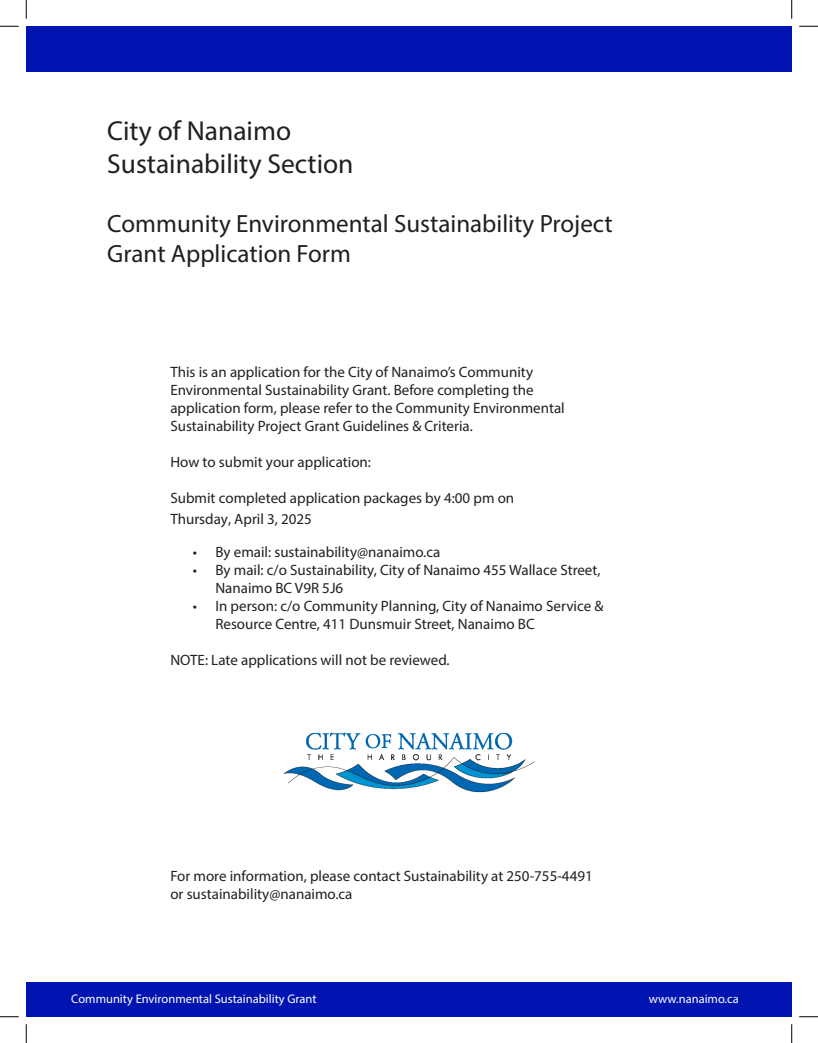
<style>
.page{position:relative;width:818px;height:1043px;background:#fff}
.page>*{position:absolute;margin:0;border:0;box-sizing:border-box;transform-origin:0 0}
.t1{font:27.5px "Myriad Pro";color:#231f20}
.t2{font:25px/30px "Myriad Pro";color:#231f20}
.t3{font:15px/18px "Myriad Pro";color:#231f20}
.t4{font:12.5px "Myriad Pro";color:#fff}
</style>
<div class="page">
<div style="left:26px;top:26px;width:765px;height:45px;background:#0014b1"></div>
<div style="left:26px;top:982px;width:765px;height:34px;background:#0014b1"></div>
<img style="left:283px;top:732px;width:252px;height:61px">
<svg style="left:0;top:25px;width:19px;height:2px"></svg>
<svg style="left:799px;top:25px;width:19px;height:2px"></svg>
<svg style="left:0;top:1016px;width:19px;height:1px"></svg>
<svg style="left:799px;top:1016px;width:19px;height:1px"></svg>
<svg style="left:25px;top:0;width:2px;height:19px"></svg>
<svg style="left:25px;top:1024px;width:2px;height:18px"></svg>
<svg style="left:791px;top:0;width:1px;height:19px"></svg>
<svg style="left:791px;top:1024px;width:1px;height:18px"></svg>
<p class="t1" style="left:107px;top:114px;width:185px">City of Nanaimo</p>
<p class="t1" style="left:107px;top:147px;width:248px">Sustainability Section</p>
<p class="t2" style="left:107px;top:209px;width:507px">Community Environmental Sustainability Project<br>Grant Application Form</p>
<p class="t3" style="left:170px;top:363px;width:396px">This is an application for the City of Nanaimo’s Community Environmental Sustainability Grant. Before completing the application form, please refer to the Community Environmental Sustainability Project Grant Guidelines &amp; Criteria.</p>
<p class="t3" style="left:170px;top:453px;width:202px">How to submit your application:</p>
<p class="t3" style="left:170px;top:487px;width:345px;line-height:20.9px">Submit completed application packages by 4:00 pm on<br>Thursday, April 3, 2025</p>
<p class="t3" style="left:193px;top:543px;width:249px">• By email: sustainability@nanaimo.ca</p>
<p class="t3" style="left:215px;top:561px;width:386px;text-indent:-22px">• By mail: c/o Sustainability, City of Nanaimo 455 Wallace Street,<br>Nanaimo BC V9R 5J6</p>
<p class="t3" style="left:215px;top:597px;width:389px;text-indent:-22px">• In person: c/o Community Planning, City of Nanaimo Service &amp;<br>Resource Centre, 411 Dunsmuir Street, Nanaimo BC</p>
<p class="t3" style="left:170px;top:651px;width:281px">NOTE: Late applications will not be reviewed.</p>
<p class="t3" style="left:170px;top:867px;width:424px">For more information, please contact Sustainability at 250-755-4491 or sustainability@nanaimo.ca</p>
<p class="t4" style="left:71px;top:991px;width:247px">Community Environmental Sustainability Grant</p>
<p class="t4" style="left:648px;top:991px;width:92px">www.nanaimo.ca</p>
</div>
